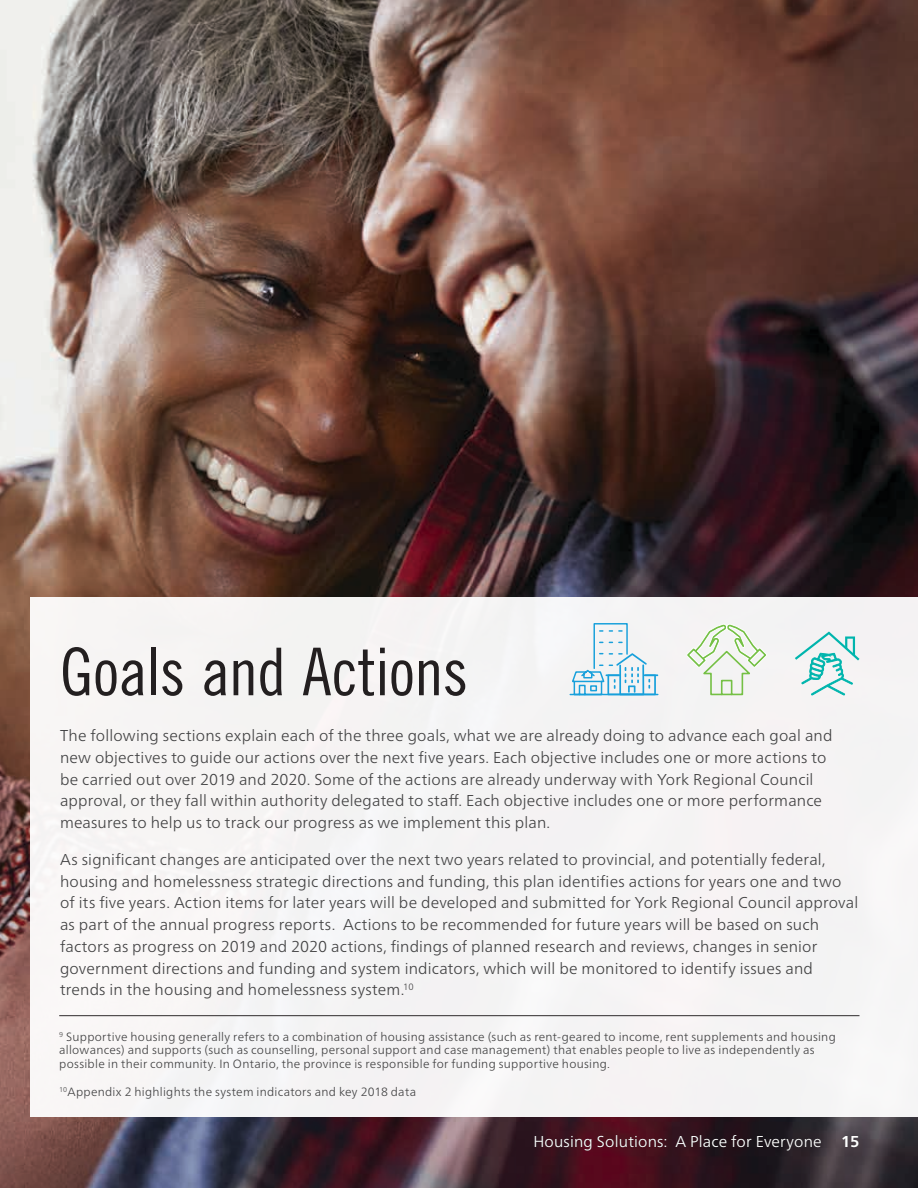
<style>
.page{position:relative;width:918px;height:1188px;background:#fff}
.page>*{position:absolute;margin:0;border:0;box-sizing:border-box;transform-origin:0 0}
.t1{font:65.85px "Trade Gothic LT Pro Cn 18";letter-spacing:-.01em;color:#231f20}
.t2{font:300 15.75px/21.8px "Frutiger Neue LT Pro";letter-spacing:.01em;color:#414142}
.t3{font:300 15.75px "Frutiger Neue LT Pro";letter-spacing:.01em;color:#fff}
.Footnote{font:300 12px/13.5px "Frutiger Neue LT Pro";letter-spacing:.02em;color:#414142}
.s1{font-weight:700}
</style>
<div class="page">
<img style="left:0;top:0;width:918px;height:1188px">
<div style="left:30px;top:597px;width:888px;height:520px;background:#f5f4f4"></div>
<svg style="left:569px;top:623px;width:90px;height:73px"></svg>
<svg style="left:687px;top:624px;width:79px;height:72px"></svg>
<svg style="left:795px;top:632px;width:64px;height:64px"></svg>
<hr style="left:59px;top:1015px;width:801px;height:1px;background:#231f20">
<p class="t1" style="left:60px;top:633px;width:410px">Goals and Actions</p>
<p class="t2" style="left:60px;top:725px;width:774px">The following sections explain each of the three goals, what we are already doing to advance each goal and new objectives to guide our actions over the next five years. Each objective includes one or more actions to be carried out over 2019 and 2020. Some of the actions are already underway with York Regional Council approval, or they fall within authority delegated to staff. Each objective includes one or more performance measures to help us to track our progress as we implement this plan.</p>
<p class="t2" style="left:60px;top:848px;width:800px">As significant changes are anticipated over the next two years related to provincial, and potentially federal, housing and homelessness strategic directions and funding, this plan identifies actions for years one and two of its five years. Action items for later years will be developed and submitted for York Regional Council approval as part of the annual progress reports. Actions to be recommended for future years will be based on such factors as progress on 2019 and 2020 actions, findings of planned research and reviews, changes in senior government directions and funding and system indicators, which will be monitored to identify issues and trends in the housing and homelessness system.<sup>10</sup></p>
<p class="Footnote" style="left:59px;top:1030px;width:778px"><sup>9</sup> Supportive housing generally refers to a combination of housing assistance (such as rent-geared to income, rent supplements and housing allowances) and supports (such as counselling, personal support and case management) that enables people to live as independently as possible in their community. In Ontario, the province is responsible for funding supportive housing.</p>
<p class="Footnote" style="left:59px;top:1085px;width:358px"><sup>10</sup>Appendix 2 highlights the system indicators and key 2018 data</p>
<p class="t3" style="left:533px;top:1132px;width:328px">Housing Solutions: A Place for Everyone <span class="s1">15</span></p>
</div>
